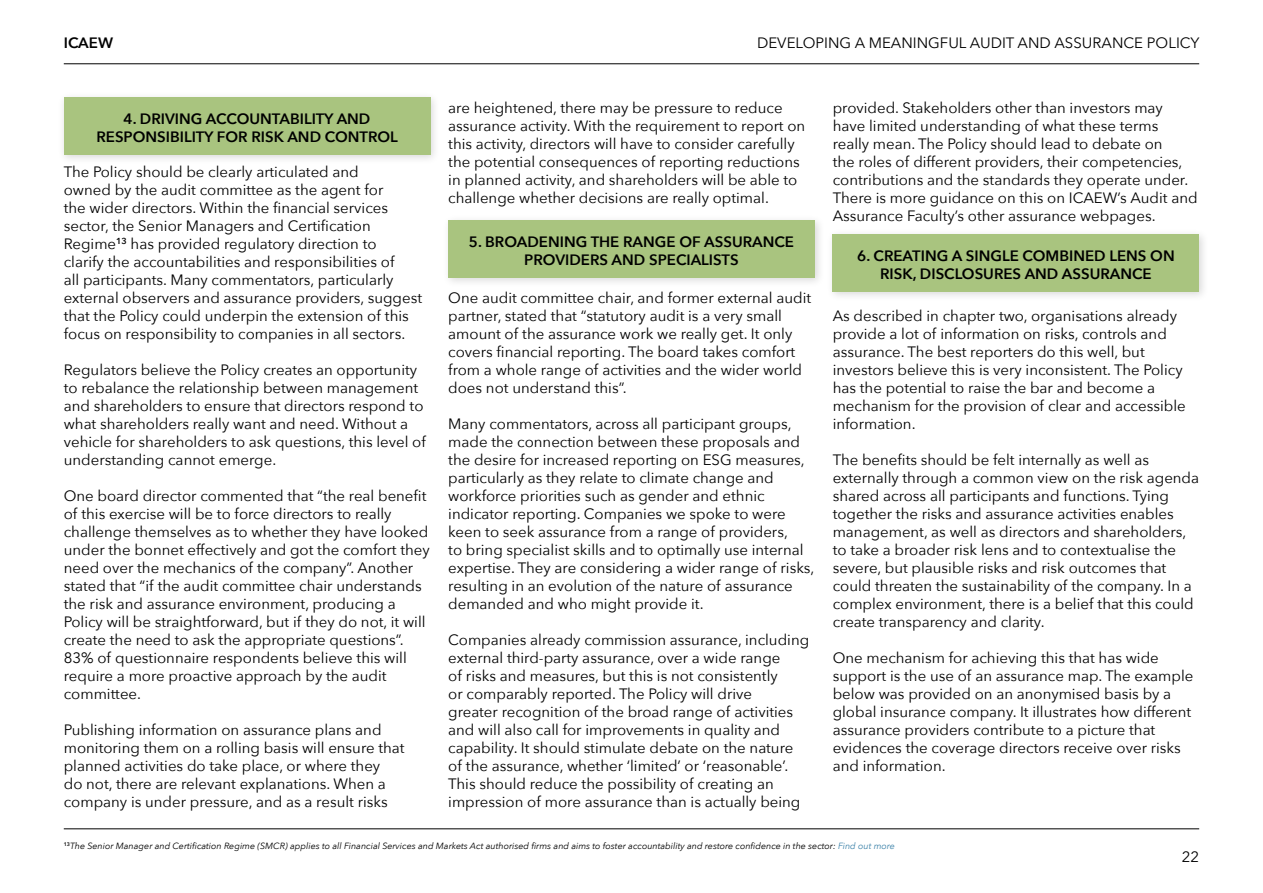
<style>
.page{position:relative;width:1263px;height:893px;background:#fff}
.page>*{position:absolute;margin:0;border:0;box-sizing:border-box;transform-origin:0 0}
.t1{font:15px/18px "Avenir Next";color:#000}
.t2{font:600 15px/18px "Avenir Next";color:#000;text-align:center}
.t3{font:italic 9px "Avenir Next";color:#000}
.s1{color:#3c82a9}
</style>
<div class="page">
<hr style="left:64px;top:64px;width:1135px;height:1px;background:#000">
<hr style="left:64px;top:829px;width:1135px;height:1px;background:#000">
<div style="left:58px;top:91px;width:383px;height:74px;background:#000;opacity:.15"></div>
<div style="left:64px;top:97px;width:366px;height:58px;background:#a9c47f"></div>
<div style="left:442px;top:214px;width:383px;height:74px;background:#000;opacity:.15"></div>
<div style="left:448px;top:220px;width:367px;height:57px;background:#a9c47f"></div>
<div style="left:827px;top:228px;width:382px;height:74px;background:#000;opacity:.15"></div>
<div style="left:833px;top:235px;width:366px;height:57px;background:#a9c47f"></div>
<p class="t2" style="left:64px;top:34px;width:51px">ICAEW</p>
<p class="t1" style="left:757px;top:33px;width:444px">DEVELOPING A MEANINGFUL AUDIT AND ASSURANCE POLICY</p>
<p class="t2" style="left:96px;top:110px;width:303px">4. DRIVING ACCOUNTABILITY AND<br>RESPONSIBILITY FOR RISK AND CONTROL</p>
<p class="t1" style="left:64px;top:162px;width:360px">The Policy should be clearly articulated and<br>owned by the audit committee as the agent for<br>the wider directors. Within the financial services sector, the Senior Managers and Certification Regime<sup>13</sup> has provided regulatory direction to<br>clarify the accountabilities and responsibilities of<br>all participants. Many commentators, particularly external observers and assurance providers, suggest that the Policy could underpin the extension of this focus on responsibility to companies in all sectors.</p>
<p class="t1" style="left:64px;top:360px;width:364px">Regulators believe the Policy creates an opportunity to rebalance the relationship between management and shareholders to ensure that directors respond to what shareholders really want and need. Without a vehicle for shareholders to ask questions, this level of understanding cannot emerge.</p>
<p class="t1" style="left:64px;top:486px;width:367px">One board director commented that “the real benefit of this exercise will be to force directors to really challenge themselves as to whether they have looked under the bonnet effectively and got the comfort they need over the mechanics of the company”. Another stated that “if the audit committee chair understands the risk and assurance environment, producing a Policy will be straightforward, but if they do not, it will create the need to ask the appropriate questions”.<br>83% of questionnaire respondents believe this will require a more proactive approach by the audit committee.</p>
<p class="t1" style="left:64px;top:720px;width:342px">Publishing information on assurance plans and monitoring them on a rolling basis will ensure that planned activities do take place, or where they<br>do not, there are relevant explanations. When a company is under pressure, and as a result risks</p>
<p class="t1" style="left:448px;top:98px;width:358px">are heightened, there may be pressure to reduce assurance activity. With the requirement to report on this activity, directors will have to consider carefully the potential consequences of reporting reductions in planned activity, and shareholders will be able to challenge whether decisions are really optimal.</p>
<p class="t2" style="left:469px;top:232px;width:327px">5. BROADENING THE RANGE OF ASSURANCE<br>PROVIDERS AND SPECIALISTS</p>
<p class="t1" style="left:448px;top:288px;width:364px">One audit committee chair, and former external audit partner, stated that “statutory audit is a very small amount of the assurance work we really get. It only covers financial reporting. The board takes comfort from a whole range of activities and the wider world does not understand this”.</p>
<p class="t1" style="left:448px;top:414px;width:368px">Many commentators, across all participant groups, made the connection between these proposals and the desire for increased reporting on ESG measures, particularly as they relate to climate change and workforce priorities such as gender and ethnic indicator reporting. Companies we spoke to were keen to seek assurance from a range of providers,<br>to bring specialist skills and to optimally use internal expertise. They are considering a wider range of risks, resulting in an evolution of the nature of assurance demanded and who might provide it.</p>
<p class="t1" style="left:448px;top:630px;width:362px">Companies already commission assurance, including external third-party assurance, over a wide range<br>of risks and measures, but this is not consistently<br>or comparably reported. The Policy will drive<br>greater recognition of the broad range of activities and will also call for improvements in quality and capability. It should stimulate debate on the nature of the assurance, whether ‘limited’ or ‘reasonable’.<br>This should reduce the possibility of creating an impression of more assurance than is actually being</p>
<p class="t1" style="left:833px;top:98px;width:366px">provided. Stakeholders other than investors may have limited understanding of what these terms really mean. The Policy should lead to debate on<br>the roles of different providers, their competencies, contributions and the standards they operate under.<br>There is more guidance on this on ICAEW’s Audit and Assurance Faculty’s other assurance webpages.</p>
<p class="t2" style="left:857px;top:247px;width:319px">6. CREATING A SINGLE COMBINED LENS ON<br>RISK, DISCLOSURES AND ASSURANCE</p>
<p class="t1" style="left:833px;top:306px;width:354px">As described in chapter two, organisations already provide a lot of information on risks, controls and assurance. The best reporters do this well, but investors believe this is very inconsistent. The Policy has the potential to raise the bar and become a mechanism for the provision of clear and accessible information.</p>
<p class="t1" style="left:833px;top:450px;width:368px">The benefits should be felt internally as well as externally through a common view on the risk agenda shared across all participants and functions. Tying together the risks and assurance activities enables management, as well as directors and shareholders, to take a broader risk lens and to contextualise the severe, but plausible risks and risk outcomes that could threaten the sustainability of the company. In a complex environment, there is a belief that this could create transparency and clarity.</p>
<p class="t1" style="left:833px;top:648px;width:362px">One mechanism for achieving this that has wide support is the use of an assurance map. The example below was provided on an anonymised basis by a global insurance company. It illustrates how different assurance providers contribute to a picture that evidences the coverage directors receive over risks and information.</p>
<p class="t3" style="left:64px;top:838px;width:833px"><sup>13</sup>The Senior Manager and Certification Regime (SMCR) applies to all Financial Services and Markets Act authorised firms and aims to foster accountability and restore confidence in the sector: <span class="s1">Find out more</span></p>
<p class="t1" style="left:1182px;top:847px;width:19px">22</p>
</div>
